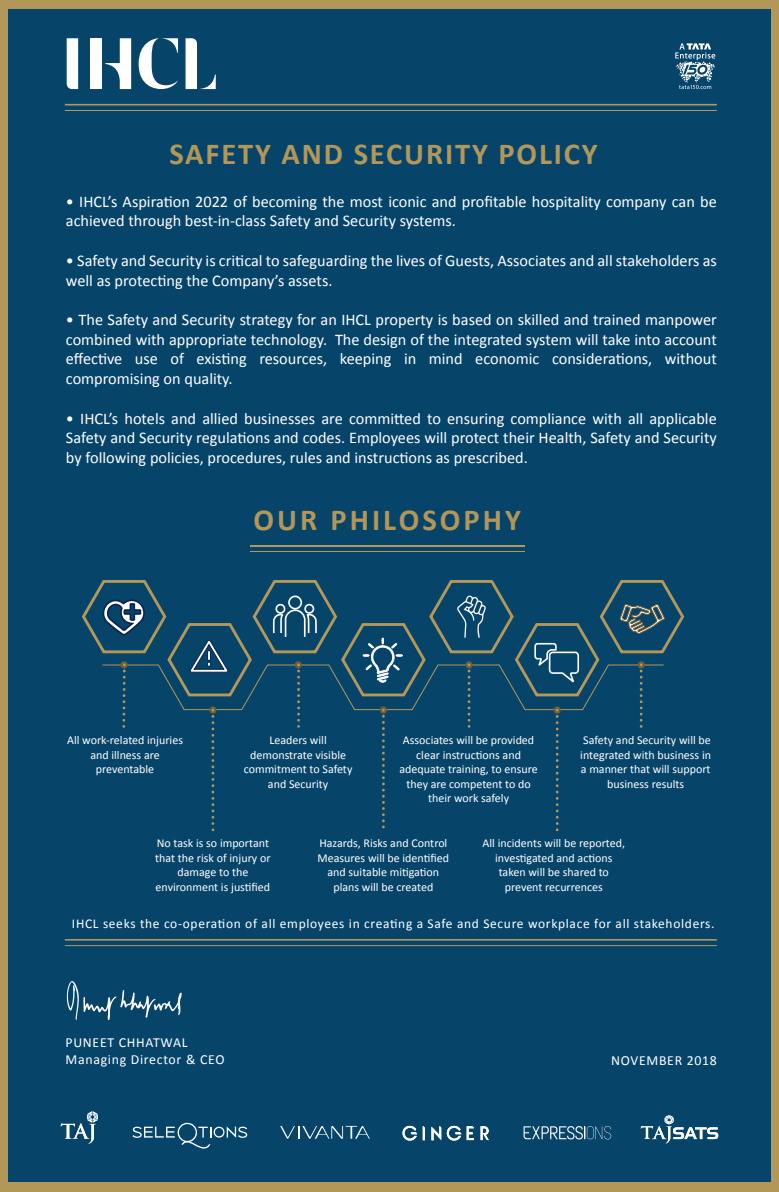
<style>
.page{position:relative;width:779px;height:1192px;background:#b39758}
.page>*{position:absolute;margin:0;border:0;box-sizing:border-box;transform-origin:0 0}
.t1{font:700 30.55px "Calibri";letter-spacing:.06em;color:#b39758}
.t2{font:700 30.55px "Calibri";letter-spacing:.1em;color:#b39758}
.t3{font:16.3px/19.8px "Calibri";color:#fff}
.t4{font:13.85px/17.4px "Calibri";letter-spacing:.05em;color:#fff}
.t5{font:13.45px "Calibri";letter-spacing:.05em;color:#fff}
.t6{font:12px/14.4px "Calibri";color:#fff;text-align:center}
</style>
<div class="page">
<div style="left:8px;top:10px;width:762px;height:1172px;background:#07446a"></div>
<svg style="left:67px;top:38px;width:11px;height:51px"></svg>
<svg style="left:185px;top:38px;width:31px;height:51px"></svg>
<svg style="left:139px;top:38px;width:39px;height:51px"></svg>
<div style="left:90px;top:38px;width:11px;height:51px;background:#fff"></div>
<svg style="left:105px;top:38px;width:26px;height:51px"></svg>
<svg style="left:675px;top:43px;width:40px;height:46px"></svg>
<hr style="left:65px;top:104px;width:652px;height:1px;background:#b39859">
<hr style="left:65px;top:110px;width:652px;height:1px;background:#b39859">
<svg style="left:81px;top:545px;width:604px;height:286px"></svg>
<hr style="left:65px;top:939px;width:652px;height:1px;background:#b39758">
<hr style="left:65px;top:945px;width:652px;height:1px;background:#b39758">
<svg style="left:523px;top:1126px;width:88px;height:13px"></svg>
<svg style="left:61px;top:1111px;width:37px;height:32px"></svg>
<svg style="left:280px;top:1126px;width:90px;height:12px"></svg>
<svg style="left:641px;top:1115px;width:77px;height:28px"></svg>
<svg style="left:480px;top:1126px;width:9px;height:14px"></svg>
<svg style="left:423px;top:1126px;width:2px;height:14px"></svg>
<svg style="left:402px;top:1125px;width:15px;height:15px"></svg>
<svg style="left:431px;top:1125px;width:43px;height:15px"></svg>
<svg style="left:132px;top:1122px;width:115px;height:26px"></svg>
<svg style="left:67px;top:981px;width:115px;height:39px"></svg>
<h1 class="t1" style="left:169px;top:135px;width:430px">SAFETY AND SECURITY POLICY</h1>
<p class="t3" style="left:66px;top:191px;width:652px">• IHCL’s Aspiration 2022 of becoming the most iconic and profitable hospitality company can be achieved through best-in-class Safety and Security systems.</p>
<p class="t3" style="left:66px;top:250px;width:652px">• Safety and Security is critical to safeguarding the lives of Guests, Associates and all stakeholders as well as protecting the Company’s assets.</p>
<p class="t3" style="left:66px;top:310px;width:652px;text-align:justify">• The Safety and Security strategy for an IHCL property is based on skilled and trained manpower combined with appropriate technology. The design of the integrated system will take into account effective use of existing resources, keeping in mind economic considerations, without compromising on quality.</p>
<p class="t3" style="left:66px;top:408px;width:652px;text-align:justify">• IHCL’s hotels and allied businesses are committed to ensuring compliance with all applicable Safety and Security regulations and codes. Employees will protect their Health, Safety and Security by following policies, procedures, rules and instructions as prescribed.</p>
<h1 class="t2" style="left:253px;top:500px;width:269px">OUR PHILOSOPHY</h1>
<p class="t6" style="left:67px;top:733px;width:117px">All work-related injuries and illness are preventable</p>
<p class="t6" style="left:244px;top:733px;width:110px">Leaders will demonstrate visible commitment to Safety and Security</p>
<p class="t6" style="left:399px;top:733px;width:140px">Associates will be provided clear instructions and adequate training, to ensure they are competent to do their work safely</p>
<p class="t6" style="left:580px;top:733px;width:132px">Safety and Security will be integrated with business in a manner that will support business results</p>
<p class="t6" style="left:155px;top:836px;width:117px">No task is so important that the risk of injury or damage to the environment is justified</p>
<p class="t6" style="left:318px;top:836px;width:133px">Hazards, Risks and Control<br>Measures will be identified and suitable mitigation plans will be created</p>
<p class="t6" style="left:482px;top:836px;width:144px">All incidents will be reported, investigated and actions taken will be shared to prevent recurrences</p>
<p class="t5" style="left:72px;top:915px;width:644px">IHCL seeks the co-operation of all employees in creating a Safe and Secure workplace for all stakeholders.</p>
<p class="t4" style="left:65px;top:1033px;width:160px">PUNEET CHHATWAL<br>Managing Director &amp; CEO</p>
<p class="t4" style="left:611px;top:1052px;width:107px">NOVEMBER 2018</p>
</div>
